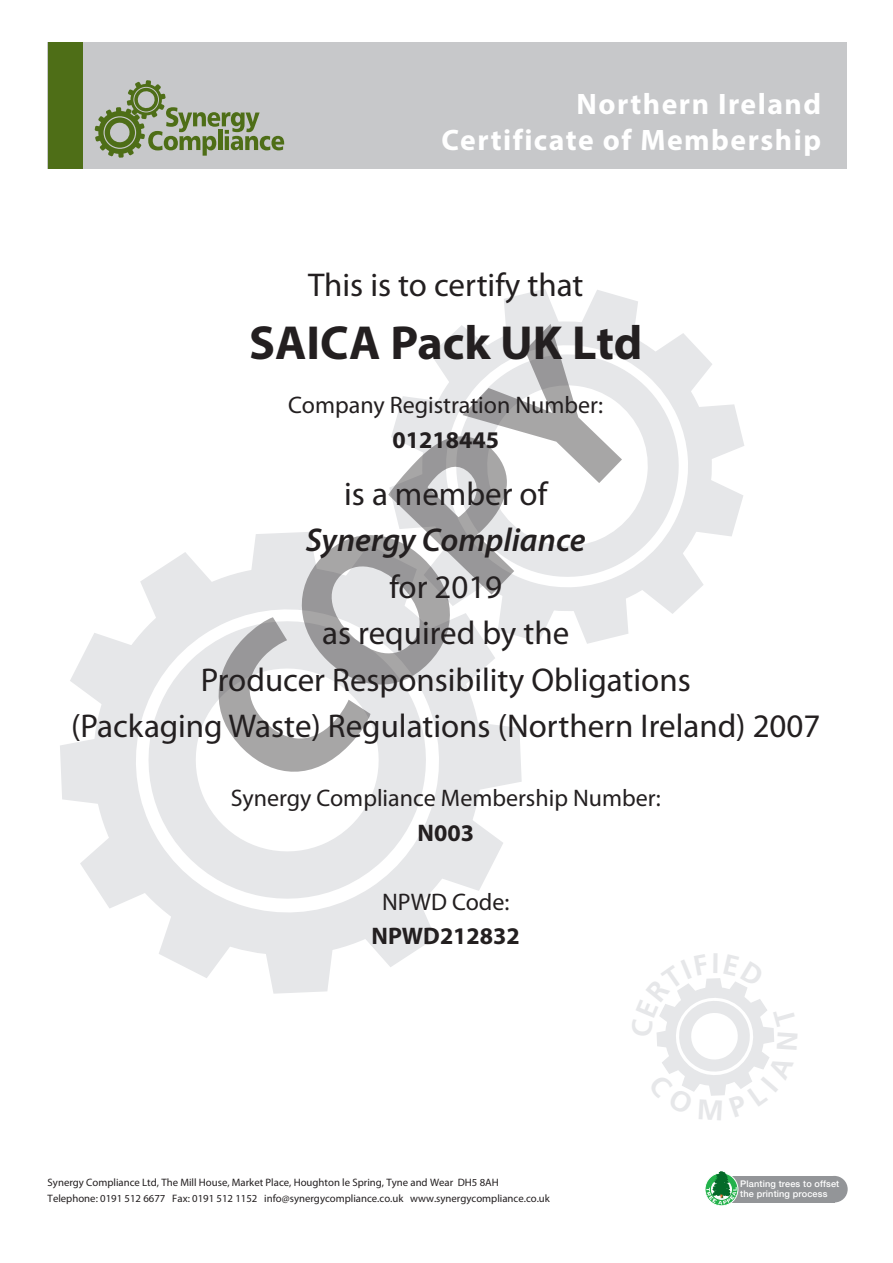
<style>
.page{position:relative;width:893px;height:1263px;background:#fff}
.page>*{position:absolute;margin:0;border:0;box-sizing:border-box;transform-origin:0 0}
.t1{font:700 216px "Myriad Pro";color:#231f20}
.t2{font:700 48px "Myriad Pro";color:#231f20}
.t3{font:33px "Myriad Pro";color:#231f20}
.t4{font:italic 600 33px "Myriad Pro";color:#231f20}
.t5{font:700 29.7px/35.5px "Myriad Pro";letter-spacing:.05em;color:#fff;text-align:right}
.t6{font:24px "Myriad Pro";color:#231f20}
.t7{font:700 24px "Myriad Pro";color:#231f20}
.t8{font:10.8px/16.4px "Myriad Pro";color:#231f20}
.t9{font:500 9.15px/9.8px "Helvetica Neue";letter-spacing:.015em;color:#fff}
</style>
<div class="page">
<svg style="left:422px;top:321px;width:290px;height:290px"></svg>
<svg style="left:687px;top:476px;width:56px;height:60px"></svg>
<svg style="left:578px;top:290px;width:60px;height:56px"></svg>
<svg style="left:637px;top:548px;width:67px;height:66px"></svg>
<svg style="left:391px;top:325px;width:106px;height:131px"></svg>
<svg style="left:570px;top:590px;width:58px;height:54px"></svg>
<svg style="left:504px;top:289px;width:58px;height:54px"></svg>
<svg style="left:389px;top:471px;width:54px;height:58px"></svg>
<svg style="left:647px;top:333px;width:97px;height:130px"></svg>
<svg style="left:95px;top:569px;width:384px;height:385px;fill:#e6e7e9"></svg>
<svg style="left:464px;top:721px;width:58px;height:71px;background:#e9eaeb"></svg>
<svg style="left:60px;top:735px;width:57px;height:71px;background:#e8e9eb"></svg>
<svg style="left:263px;top:936px;width:71px;height:58px;background:#e9eaeb"></svg>
<svg style="left:249px;top:532px;width:71px;height:57px;background:#e8e9eb"></svg>
<svg style="left:353px;top:810px;width:150px;height:157px"></svg>
<svg style="left:70px;top:552px;width:153px;height:162px"></svg>
<svg style="left:80px;top:826px;width:160px;height:152px"></svg>
<svg style="left:336px;top:540px;width:222px;height:155px"></svg>
<div style="left:821px;top:1176px;width:27px;height:26px;background:#939598;border-radius:50%"></div>
<div style="left:730px;top:1176px;width:104px;height:26px;background:#939598"></div>
<div style="left:705px;top:1173px;width:33px;height:33px;background:#f1faf4;border-radius:50%"></div>
<div style="left:705px;top:1172px;width:33px;height:34px;border:1px solid #fff;border-radius:50%"></div>
<svg style="left:706px;top:1171px;width:31px;height:33px"></svg>
<div style="left:48px;top:43px;width:799px;height:126px;background:#c7c8ca"></div>
<div style="left:48px;top:43px;width:35px;height:126px;background:#4e6e17"></div>
<svg style="left:95px;top:80px;width:189px;height:78px"></svg>
<svg style="left:656px;top:978px;width:118px;height:118px"></svg>
<h3 class="t5" style="left:442px;top:85px;width:381px">Northern Ireland<br>Certificate of Membership</h3>
<p class="t3" style="left:308px;top:267px;width:277px">This is to certify that</p>
<p class="t2" style="left:249px;top:312px;width:395px">SAICA Pack UK Ltd</p>
<p class="t6" style="left:288px;top:392px;width:316px">Company Registration Number:</p>
<p class="t7" style="left:392px;top:424px;width:108px">01218445</p>
<p class="t3" style="left:344px;top:476px;width:205px">is a member of</p>
<p class="t4" style="left:306px;top:519px;width:281px">Synergy Compliance</p>
<p class="t3" style="left:389px;top:569px;width:114px">for 2019</p>
<p class="t3" style="left:322px;top:615px;width:248px">as required by the</p>
<p class="t3" style="left:201px;top:662px;width:491px">Producer Responsibility Obligations</p>
<p class="t3" style="left:71px;top:708px;width:751px">(Packaging Waste) Regulations (Northern Ireland) 2007</p>
<h1 class="t1" style="left:136px;top:655px;width:530px;rotate:-46deg">COPY</h1>
<p class="t6" style="left:231px;top:785px;width:432px">Synergy Compliance Membership Number:</p>
<p class="t7" style="left:417px;top:817px;width:58px">N003</p>
<p class="t6" style="left:382px;top:889px;width:129px">NPWD Code:</p>
<p class="t7" style="left:372px;top:920px;width:150px">NPWD212832</p>
<p class="t8" style="left:48px;top:1174px;width:504px">Synergy Compliance Ltd, The Mill House, Market Place, Houghton le Spring, Tyne and Wear DH5 8AH<br>Telephone: 0191 512 6677 Fax: 0191 512 1152 info@synergycompliance.co.uk www.synergycompliance.co.uk</p>
<p class="t9" style="left:740px;top:1178px;width:100px">Planting trees to offset the printing process</p>
</div>
